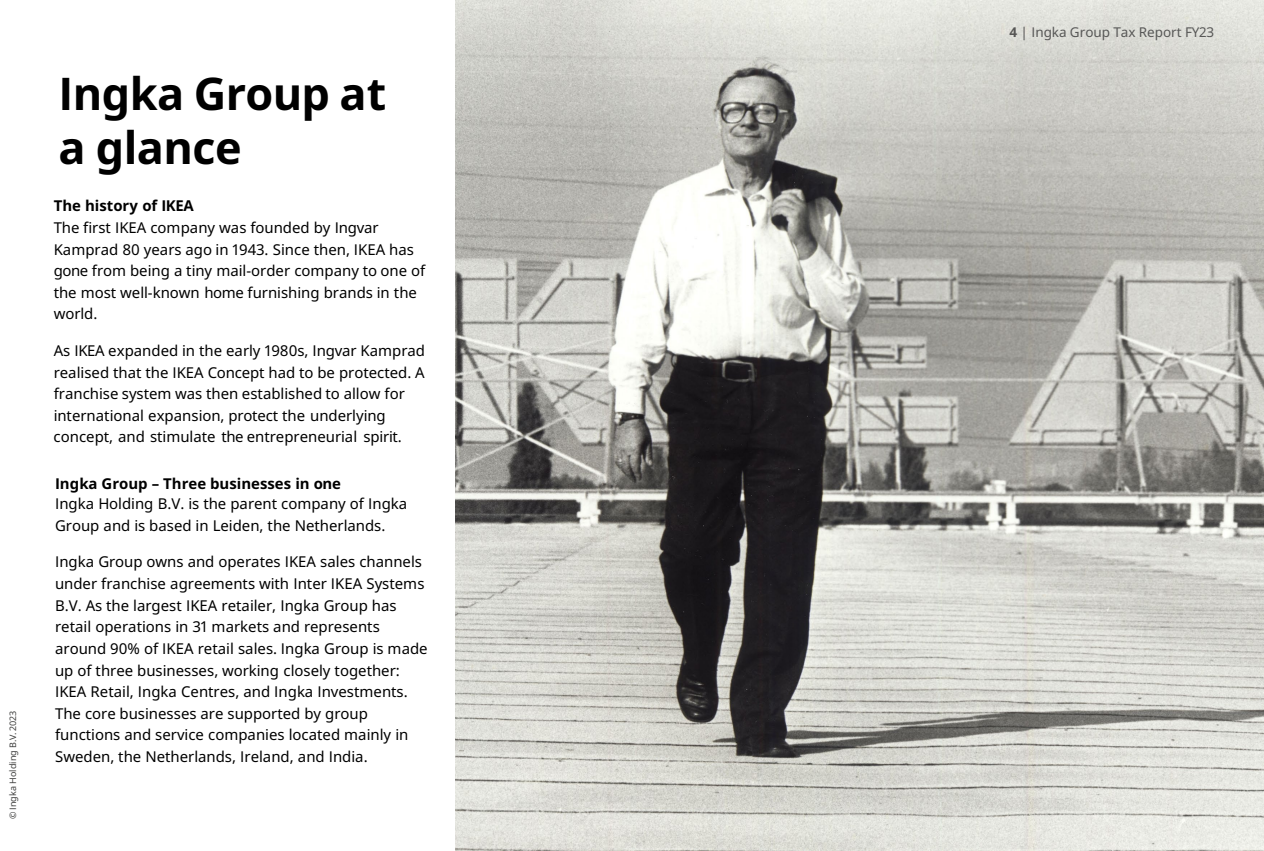
<style>
.page{position:relative;width:1264px;height:851px;background:#fff}
.page>*{position:absolute;margin:0;border:0;box-sizing:border-box;transform-origin:0 0}
.t1{font:700 45px/54px "Noto IKEA Latin";letter-spacing:-.015em;color:#000}
.t2{font:15px/21.6px "Noto IKEA Latin";color:#000}
.t3{font:700 15px "Noto IKEA Latin";color:#000}
.t4{font:13.5px "Noto IKEA Latin";letter-spacing:-.005em;color:#575756}
.t5{font:9px "Noto IKEA Latin";color:#3f3f3e}
.s1{font-weight:700}
</style>
<div class="page">
<img style="left:455px;top:0;width:808px;height:850px">
<p class="t5" style="left:7px;top:819px;width:110px;rotate:-90deg">© Ingka Holding B.V. 2023</p>
<h2 class="t1" style="left:58px;top:66px;width:329px">Ingka Group at a glance</h2>
<p class="t2" style="left:54px;top:194px;width:373px"><span class="s1">The history of IKEA<br></span>The first IKEA company was founded by Ingvar Kamprad 80 years ago in 1943. Since then, IKEA has gone from being a tiny mail-order company to one of the most well-known home furnishing brands in the world.</p>
<p class="t2" style="left:54px;top:339px;width:373px">As IKEA expanded in the early 1980s, Ingvar Kamprad realised that the IKEA Concept had to be protected. A franchise system was then established to allow for international expansion, protect the underlying concept, and stimulate the entrepreneurial spirit.</p>
<p class="t3" style="left:55px;top:473px;width:287px">Ingka Group – Three businesses in one</p>
<p class="t2" style="left:55px;top:492px;width:353px">Ingka Holding B.V. is the parent company of Ingka<br>Group and is based in Leiden, the Netherlands.</p>
<p class="t2" style="left:55px;top:550px;width:374px">Ingka Group owns and operates IKEA sales channels under franchise agreements with Inter IKEA Systems B.V. As the largest IKEA retailer, Ingka Group has retail operations in 31 markets and represents around 90% of IKEA retail sales. Ingka Group is made up of three businesses, working closely together:<br>IKEA Retail, Ingka Centres, and Ingka Investments.<br>The core businesses are supported by group functions and service companies located mainly in Sweden, the Netherlands, Ireland, and India.</p>
<p class="t4" style="left:1009px;top:23px;width:206px"><span class="s1">4</span> | Ingka Group Tax Report FY23</p>
</div>
